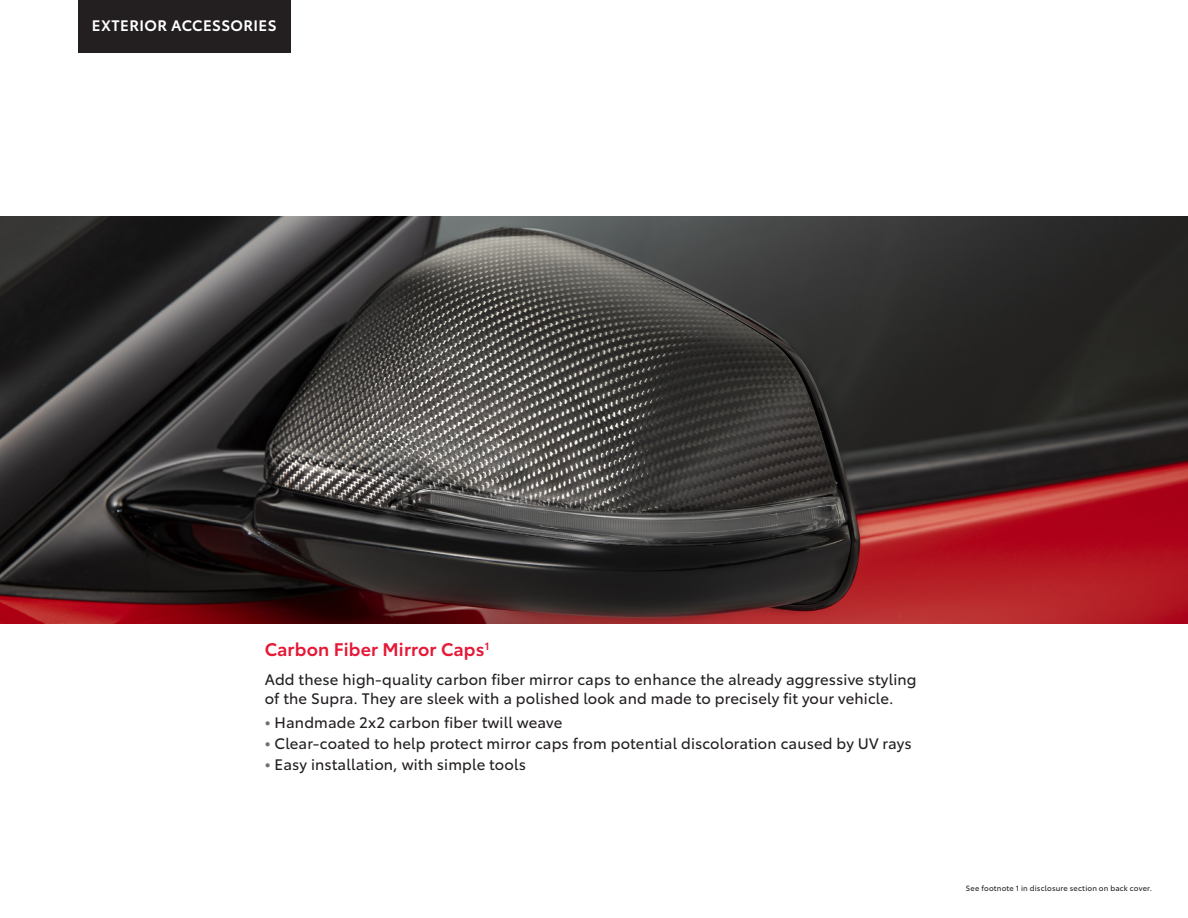
<style>
.page{position:relative;width:1188px;height:918px;background:#fff}
.page>*{position:absolute;margin:0;border:0;box-sizing:border-box;transform-origin:0 0}
.t1{font:600 18px "Toyota Type";letter-spacing:.01em;color:#e51836}
.t2{font:15px/19.5px "Toyota Type";letter-spacing:.01em;color:#231f20}
.t3{font:600 15px "Toyota Type";letter-spacing:.025em;color:#fff}
.t4{font:7.5px "Toyota Type";letter-spacing:.025em;color:#231f20}
.s1{font-weight:700;color:#717074}
</style>
<div class="page">
<img style="left:0;top:216px;width:1188px;height:408px">
<div style="left:78px;top:0;width:212px;height:52px;background:#231f20"></div>
<p class="t3" style="left:92px;top:14px;width:186px">EXTERIOR ACCESSORIES</p>
<p class="t1" style="left:265px;top:636px;width:226px">Carbon Fiber Mirror Caps<sup>1</sup></p>
<p class="t2" style="left:265px;top:668px;width:653px">Add these high-quality carbon fiber mirror caps to enhance the already aggressive styling of the Supra. They are sleek with a polished look and made to precisely fit your vehicle.</p>
<p class="t2" style="left:265px;top:712px;width:299px"><span class="s1">•</span> Handmade 2x2 carbon fiber twill weave</p>
<p class="t2" style="left:265px;top:733px;width:648px"><span class="s1">•</span> Clear-coated to help protect mirror caps from potential discoloration caused by UV rays</p>
<p class="t2" style="left:265px;top:754px;width:263px"><span class="s1">•</span> Easy installation, with simple tools</p>
<p class="t4" style="left:966px;top:883px;width:188px">See footnote 1 in disclosure section on back cover.</p>
</div>
